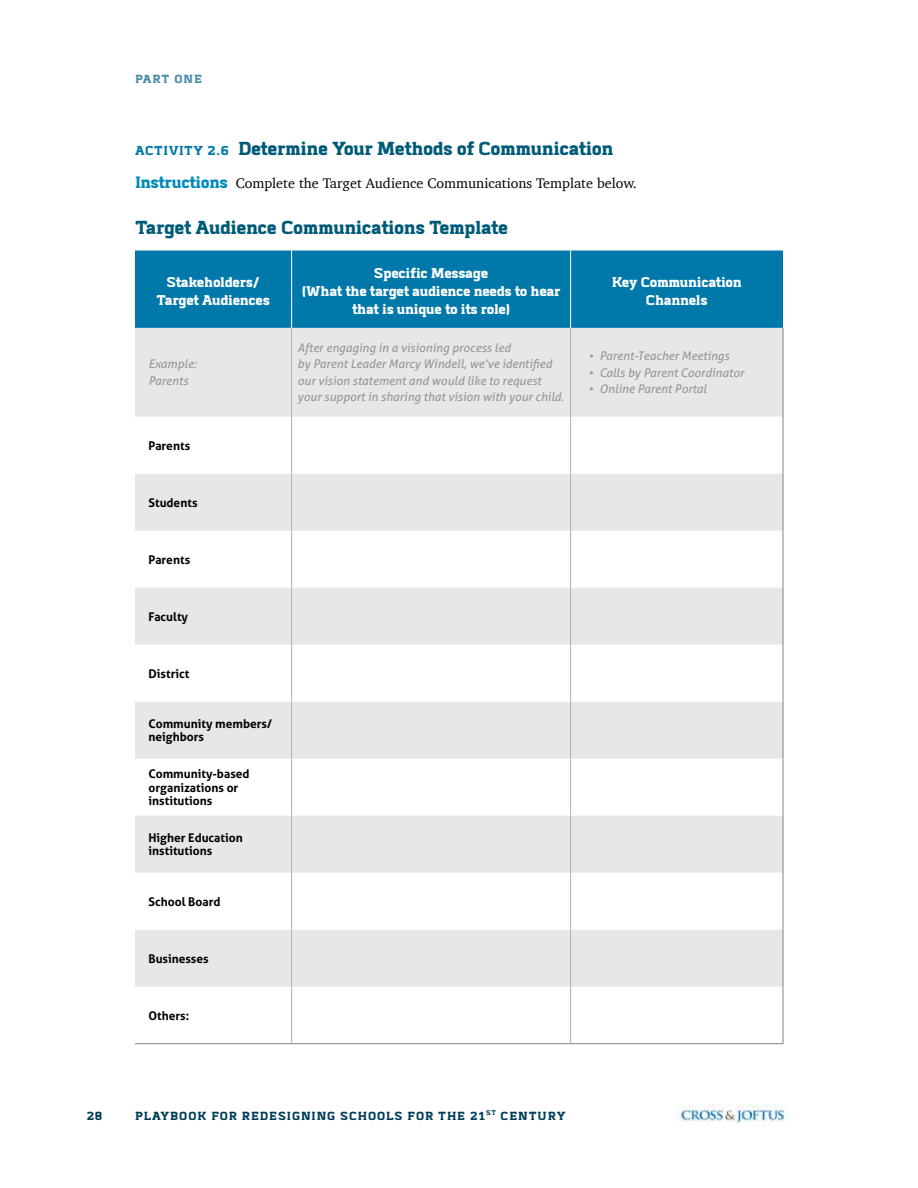
<style>
.page{position:relative;width:918px;height:1188px;background:#fff}
.page>*{position:absolute;margin:0;border:0;box-sizing:border-box;transform-origin:0 0}
.t1{font:900 24px "Abula Organic";letter-spacing:-.02em;color:#005b78}
.t2{font:900 18px/18px "Abula Organic";letter-spacing:-.02em;color:#fff;text-align:center}
.t3{font:900 15px "Abula Organic";letter-spacing:.06em;color:#003d58}
.t4{font:900 15px "Abula Organic";letter-spacing:.06em;color:#488ca7}
.t5{font:14.25px "Charter";color:#000}
.t6{font:italic 12px/16.5px "Aller";color:#97999c}
.t7{font:700 12px/13.5px "Aller";color:#000}
.s1{font-size:16.5px;color:#0078aa}
.s2{font-family:"Abula Organic";font-weight:900;font-size:21px;color:#008bb9}
</style>
<div class="page">
<img style="left:676px;top:1104px;width:112px;height:19px">
<div style="left:135px;top:250px;width:648px;height:78px;background:#0078aa"></div>
<svg style="left:135px;top:328px;width:648px;height:659px;fill:#e6e7e8"></svg>
<hr style="left:291px;top:250px;width:1px;height:78px;background:#fff">
<hr style="left:570px;top:250px;width:1px;height:78px;background:#fff">
<hr style="left:291px;top:328px;width:1px;height:89px;background:#afb1b4">
<hr style="left:570px;top:328px;width:1px;height:89px;background:#afb1b4">
<hr style="left:291px;top:417px;width:1px;height:57px;background:#afb1b4">
<hr style="left:570px;top:417px;width:1px;height:57px;background:#afb1b4">
<hr style="left:291px;top:474px;width:1px;height:57px;background:#afb1b4">
<hr style="left:570px;top:474px;width:1px;height:57px;background:#afb1b4">
<hr style="left:291px;top:531px;width:1px;height:57px;background:#afb1b4">
<hr style="left:570px;top:531px;width:1px;height:57px;background:#afb1b4">
<hr style="left:291px;top:588px;width:1px;height:57px;background:#afb1b4">
<hr style="left:570px;top:588px;width:1px;height:57px;background:#afb1b4">
<hr style="left:291px;top:645px;width:1px;height:57px;background:#afb1b4">
<hr style="left:570px;top:645px;width:1px;height:57px;background:#afb1b4">
<hr style="left:291px;top:702px;width:1px;height:57px;background:#afb1b4">
<hr style="left:570px;top:702px;width:1px;height:57px;background:#afb1b4">
<hr style="left:291px;top:759px;width:1px;height:57px;background:#afb1b4">
<hr style="left:570px;top:759px;width:1px;height:57px;background:#afb1b4">
<hr style="left:291px;top:816px;width:1px;height:57px;background:#afb1b4">
<hr style="left:570px;top:816px;width:1px;height:57px;background:#afb1b4">
<hr style="left:291px;top:873px;width:1px;height:57px;background:#afb1b4">
<hr style="left:570px;top:873px;width:1px;height:57px;background:#afb1b4">
<hr style="left:291px;top:930px;width:1px;height:57px;background:#afb1b4">
<hr style="left:570px;top:930px;width:1px;height:57px;background:#afb1b4">
<hr style="left:291px;top:987px;width:1px;height:56px;background:#afb1b4">
<hr style="left:570px;top:987px;width:1px;height:56px;background:#afb1b4">
<hr style="left:783px;top:328px;width:1px;height:89px;background:#808285">
<hr style="left:783px;top:417px;width:1px;height:57px;background:#808285">
<hr style="left:783px;top:474px;width:1px;height:57px;background:#808285">
<hr style="left:783px;top:531px;width:1px;height:57px;background:#808285">
<hr style="left:783px;top:588px;width:1px;height:57px;background:#808285">
<hr style="left:783px;top:645px;width:1px;height:57px;background:#808285">
<hr style="left:783px;top:702px;width:1px;height:57px;background:#808285">
<hr style="left:783px;top:759px;width:1px;height:57px;background:#808285">
<hr style="left:783px;top:816px;width:1px;height:57px;background:#808285">
<hr style="left:783px;top:873px;width:1px;height:57px;background:#808285">
<hr style="left:783px;top:930px;width:1px;height:57px;background:#808285">
<hr style="left:783px;top:987px;width:1px;height:56px;background:#808285">
<hr style="left:135px;top:1043px;width:157px;height:1px;background:#808285">
<hr style="left:292px;top:1043px;width:279px;height:1px;background:#808285">
<hr style="left:571px;top:1043px;width:212px;height:1px;background:#808285">
<p class="t4" style="left:135px;top:71px;width:68px">PART ONE</p>
<h1 class="t1" style="left:135px;top:135px;width:480px"><span class="s1">ACTIVITY 2.6</span> Determine Your Methods of Communication</h1>
<p class="t5" style="left:135px;top:170px;width:503px"><span class="s2">Instructions</span> Complete the Target Audience Communications Template below.</p>
<h1 class="t1" style="left:135px;top:214px;width:375px">Target Audience Communications Template</h1>
<h2 class="t2" style="left:157px;top:273px;width:115px">Stakeholders/<br>Target Audiences</h2>
<h2 class="t2" style="left:302px;top:264px;width:260px">Specific Message<br>(What the target audience needs to hear that is unique to its role)</h2>
<h2 class="t2" style="left:612px;top:273px;width:132px">Key Communication<br>Channels</h2>
<p class="t6" style="left:148px;top:356px;width:50px">Example:<br>Parents</p>
<p class="t7" style="left:148px;top:439px;width:43px">Parents</p>
<p class="t7" style="left:148px;top:496px;width:51px">Students</p>
<p class="t7" style="left:148px;top:553px;width:43px">Parents</p>
<p class="t7" style="left:148px;top:610px;width:41px">Faculty</p>
<p class="t7" style="left:148px;top:667px;width:43px">District</p>
<p class="t7" style="left:148px;top:717px;width:125px">Community members/ neighbors</p>
<p class="t7" style="left:148px;top:767px;width:103px">Community-based organizations or institutions</p>
<p class="t7" style="left:148px;top:831px;width:96px">Higher Education institutions</p>
<p class="t7" style="left:148px;top:895px;width:73px">School Board</p>
<p class="t7" style="left:148px;top:952px;width:62px">Businesses</p>
<p class="t7" style="left:148px;top:1009px;width:42px">Others:</p>
<p class="t6" style="left:298px;top:339px;width:268px">After engaging in a visioning process led<br>by Parent Leader Marcy Windell, we’ve identified our vision statement and would like to request your support in sharing that vision with your child.</p>
<p class="t6" style="left:589px;top:348px;width:142px">• Parent-Teacher Meetings</p>
<p class="t6" style="left:589px;top:364px;width:157px">• Calls by Parent Coordinator</p>
<p class="t6" style="left:589px;top:381px;width:120px">• Online Parent Portal</p>
<p class="t3" style="left:87px;top:1107px;width:17px">28</p>
<p class="t3" style="left:135px;top:1107px;width:432px">PLAYBOOK FOR REDESIGNING SCHOOLS FOR THE 21<sup>ST</sup> CENTURY</p>
</div>
